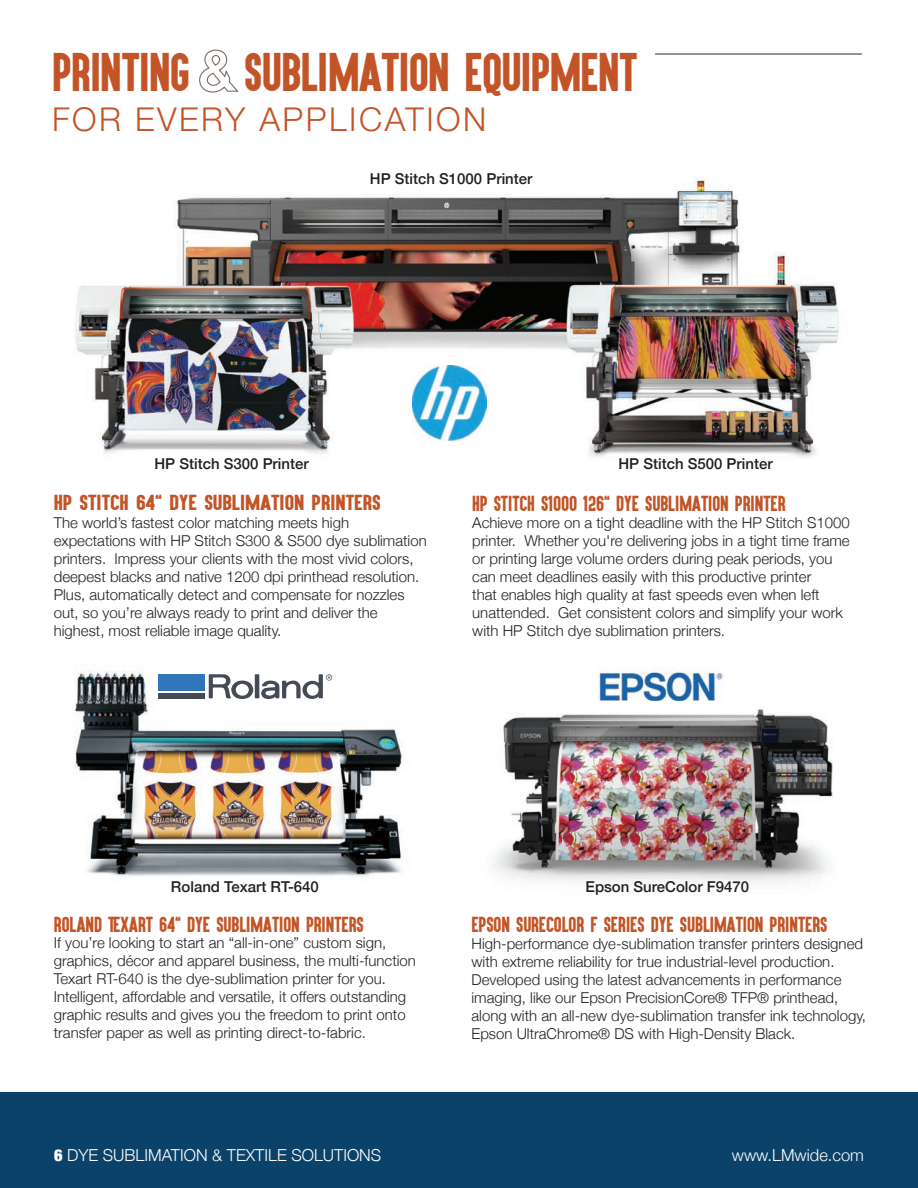
<style>
.page{position:relative;width:918px;height:1188px;background:#fff}
.page>*{position:absolute;margin:0;border:0;box-sizing:border-box;transform-origin:0 0}
.t1{font:44.85px "Aku&Kamu";letter-spacing:-.01em;color:#c35428}
.t2{font:300 33px "Helvetica Neue LT Std";letter-spacing:.075em;color:#c35428}
.t3{font:18px "Aku&Kamu";color:#c25527}
.t4{font:18px "Aku&Kamu";color:#c25527;scale:1.2 1}
.t5{font:300 16.5px "Helvetica Neue";color:#fff}
.t6{font:300 15px/18px "Helvetica Neue";color:#231f20}
.t7{font:500 15px "Helvetica Neue";color:#231f20}
.s1{font-weight:900;font-stretch:condensed}
</style>
<div class="page">
<div style="left:0;top:1092px;width:918px;height:96px;background:#0a426a"></div>
<svg style="left:199px;top:49px;width:40px;height:44px"></svg>
<hr style="left:655px;top:53px;width:207px;height:2px;background:#796d65">
<img style="left:74px;top:177px;width:765px;height:281px">
<img style="left:412px;top:365px;width:75px;height:75px">
<img style="left:492px;top:708px;width:341px;height:175px">
<img style="left:597px;top:668px;width:126px;height:33px">
<img style="left:74px;top:670px;width:329px;height:208px">
<hr style="left:255px;top:674px;width:4px;height:24px;background:#444b54">
<svg style="left:209px;top:674px;width:44px;height:25px"></svg>
<div style="left:158px;top:693px;width:46px;height:5px;background:#444b54"></div>
<div style="left:158px;top:674px;width:46px;height:17px;background:#3175ba"></div>
<svg style="left:261px;top:674px;width:71px;height:25px"></svg>
<h1 class="t1" style="left:52px;top:43px;width:587px">PRINTING SUBLIMATION EQUIPMENT</h1>
<h2 class="t2" style="left:52px;top:99px;width:436px">FOR EVERY APPLICATION</h2>
<p class="t7" style="left:370px;top:167px;width:164px">HP Stitch S1000 Printer</p>
<p class="t7" style="left:155px;top:451px;width:156px">HP Stitch S300 Printer</p>
<p class="t7" style="left:618px;top:452px;width:156px">HP Stitch S500 Printer</p>
<p class="t4" style="left:54px;top:491px;width:274px">HP STITCH 64” DYE SUBLIMATION PRINTERS</p>
<p class="t6" style="left:54px;top:513px;width:374px">The world’s fastest color matching meets high expectations with HP Stitch S300 &amp; S500 dye sublimation printers. Impress your clients with the most vivid colors, deepest blacks and native 1200 dpi printhead resolution.<br>Plus, automatically detect and compensate for nozzles out, so you’re always ready to print and deliver the highest, most reliable image quality.</p>
<p class="t3" style="left:472px;top:491px;width:315px">HP STITCH S1000 126” DYE SUBLIMATION PRINTER</p>
<p class="t6" style="left:472px;top:513px;width:379px">Achieve more on a tight deadline with the HP Stitch S1000 printer. Whether you're delivering jobs in a tight time frame or printing large volume orders during peak periods, you can meet deadlines easily with this productive printer<br>that enables high quality at fast speeds even when left unattended. Get consistent colors and simplify your work with HP Stitch dye sublimation printers.</p>
<p class="t7" style="left:171px;top:874px;width:149px">Roland Texart RT-640</p>
<p class="t3" style="left:54px;top:912px;width:311px">ROLAND TEXART 64” DYE SUBLIMATION PRINTERS</p>
<p class="t6" style="left:54px;top:933px;width:364px">If you’re looking to start an “all-in-one” custom sign, graphics, décor and apparel business, the multi-function Texart RT-640 is the dye-sublimation printer for you.<br>Intelligent, affordable and versatile, it offers outstanding graphic results and gives you the freedom to print onto transfer paper as well as printing direct-to-fabric.</p>
<p class="t7" style="left:586px;top:874px;width:165px">Epson SureColor F9470</p>
<p class="t3" style="left:471px;top:912px;width:358px">EPSON SURECOLOR F SERIES DYE SUBLIMATION PRINTERS</p>
<p class="t6" style="left:472px;top:934px;width:396px">High-performance dye-sublimation transfer printers designed with extreme reliability for true industrial-level production.<br>Developed using the latest advancements in performance imaging, like our Epson PrecisionCore® TFP® printhead, along with an all-new dye-sublimation transfer ink technology, Epson UltraChrome® DS with High-Density Black.</p>
<p class="t5" style="left:54px;top:1142px;width:329px"><span class="s1">6</span> DYE SUBLIMATION &amp; TEXTILE SOLUTIONS</p>
<p class="t5" style="left:732px;top:1142px;width:134px">www.LMwide.com</p>
</div>
